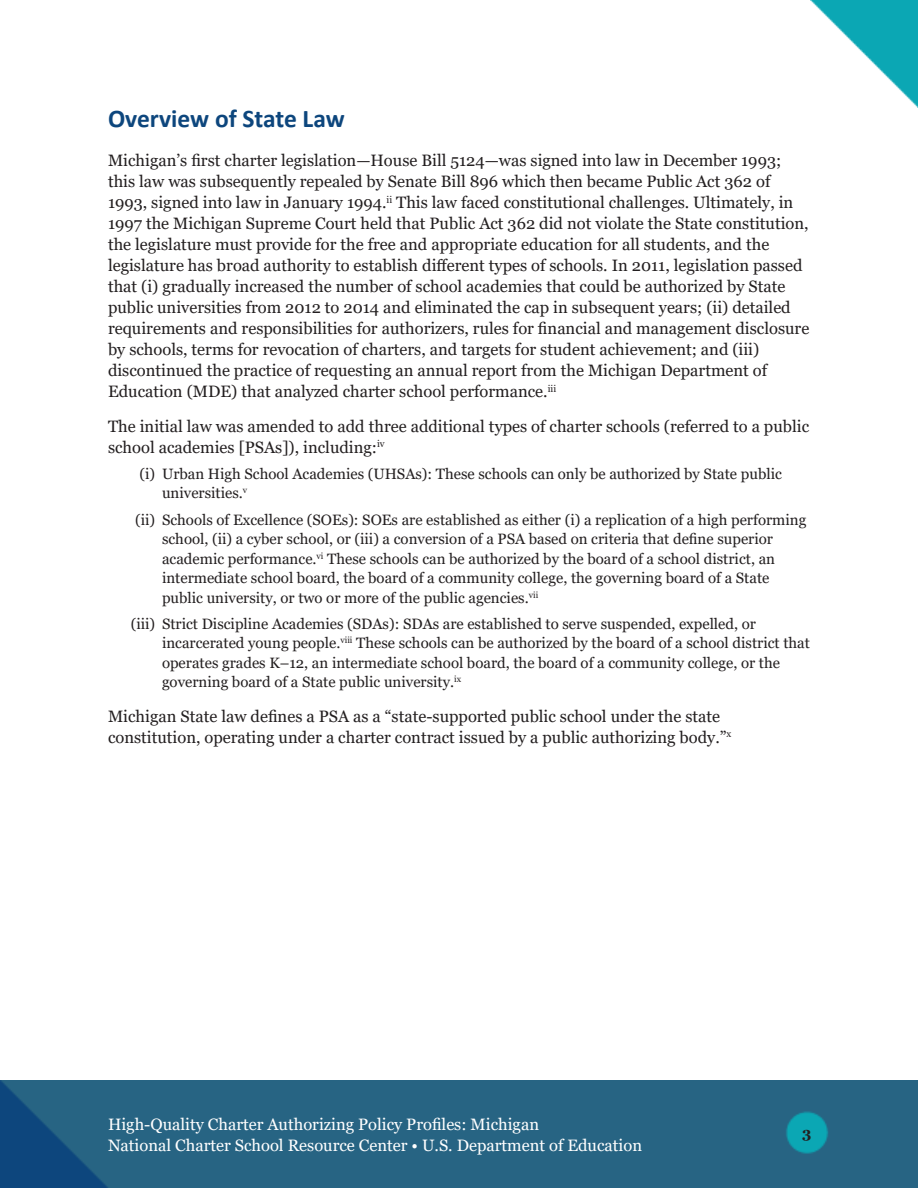
<style>
.page{position:relative;width:918px;height:1188px;background:#fff}
.page>*{position:absolute;margin:0;border:0;box-sizing:border-box;transform-origin:0 0}
.Heading_2{font:700 25.5px "Calibri";color:#0d467d}
.Paragraph_Body{font:16.5px/21px "Georgia";color:#231f20}
.t1{font:16.5px/21px "Georgia";color:#fff}
.t2{font:15px/19.5px "Georgia";color:#231f20}
.t3{font:700 15px "Georgia";color:#231f20}
</style>
<div class="page">
<img style="left:0;top:1080px;width:918px;height:108px">
<img style="left:810px;top:0;width:108px;height:108px">
<p class="Heading_2" style="left:108px;top:101px;width:238px">Overview of State Law</p>
<p class="Paragraph_Body" style="left:108px;top:150px;width:703px">Michigan’s first charter legislation—House Bill 5124—was signed into law in December 1993; this law was subsequently repealed by Senate Bill 896 which then became Public Act 362 of 1993, signed into law in January 1994.<sup>ii</sup> This law faced constitutional challenges. Ultimately, in 1997 the Michigan Supreme Court held that Public Act 362 did not violate the State constitution, the legislature must provide for the free and appropriate education for all students, and the legislature has broad authority to establish different types of schools. In 2011, legislation passed that (i) gradually increased the number of school academies that could be authorized by State public universities from 2012 to 2014 and eliminated the cap in subsequent years; (ii) detailed requirements and responsibilities for authorizers, rules for financial and management disclosure by schools, terms for revocation of charters, and targets for student achievement; and (iii) discontinued the practice of requesting an annual report from the Michigan Department of Education (MDE) that analyzed charter school performance.<sup>iii</sup></p>
<p class="Paragraph_Body" style="left:108px;top:416px;width:703px">The initial law was amended to add three additional types of charter schools (referred to a public school academies [PSAs]), including:<sup>iv</sup></p>
<p class="t2" style="left:162px;top:464px;width:621px;text-indent:-22px">(i) Urban High School Academies (UHSAs): These schools can only be authorized by State public universities.<sup>v</sup></p>
<p class="t2" style="left:162px;top:510px;width:646px;text-indent:-27px">(ii) Schools of Excellence (SOEs): SOEs are established as either (i) a replication of a high performing school, (ii) a cyber school, or (iii) a conversion of a PSA based on criteria that define superior academic performance.<sup>vi</sup> These schools can be authorized by the board of a school district, an intermediate school board, the board of a community college, the governing board of a State public university, or two or more of the public agencies.<sup>vii</sup></p>
<p class="t2" style="left:162px;top:614px;width:649px;text-indent:-31px">(iii) Strict Discipline Academies (SDAs): SDAs are established to serve suspended, expelled, or incarcerated young people.<sup>viii</sup> These schools can be authorized by the board of a school district that operates grades K–12, an intermediate school board, the board of a community college, or the governing board of a State public university.<sup>ix</sup></p>
<p class="Paragraph_Body" style="left:108px;top:706px;width:625px">Michigan State law defines a PSA as a “state-supported public school under the state constitution, operating under a charter contract issued by a public authorizing body.”<sup>x</sup></p>
<p class="t1" style="left:108px;top:1114px;width:536px">High-Quality Charter Authorizing Policy Profiles: Michigan<br>National Charter School Resource Center • U.S. Department of Education</p>
<p class="t3" style="left:802px;top:1123px;width:11px">3</p>
</div>
